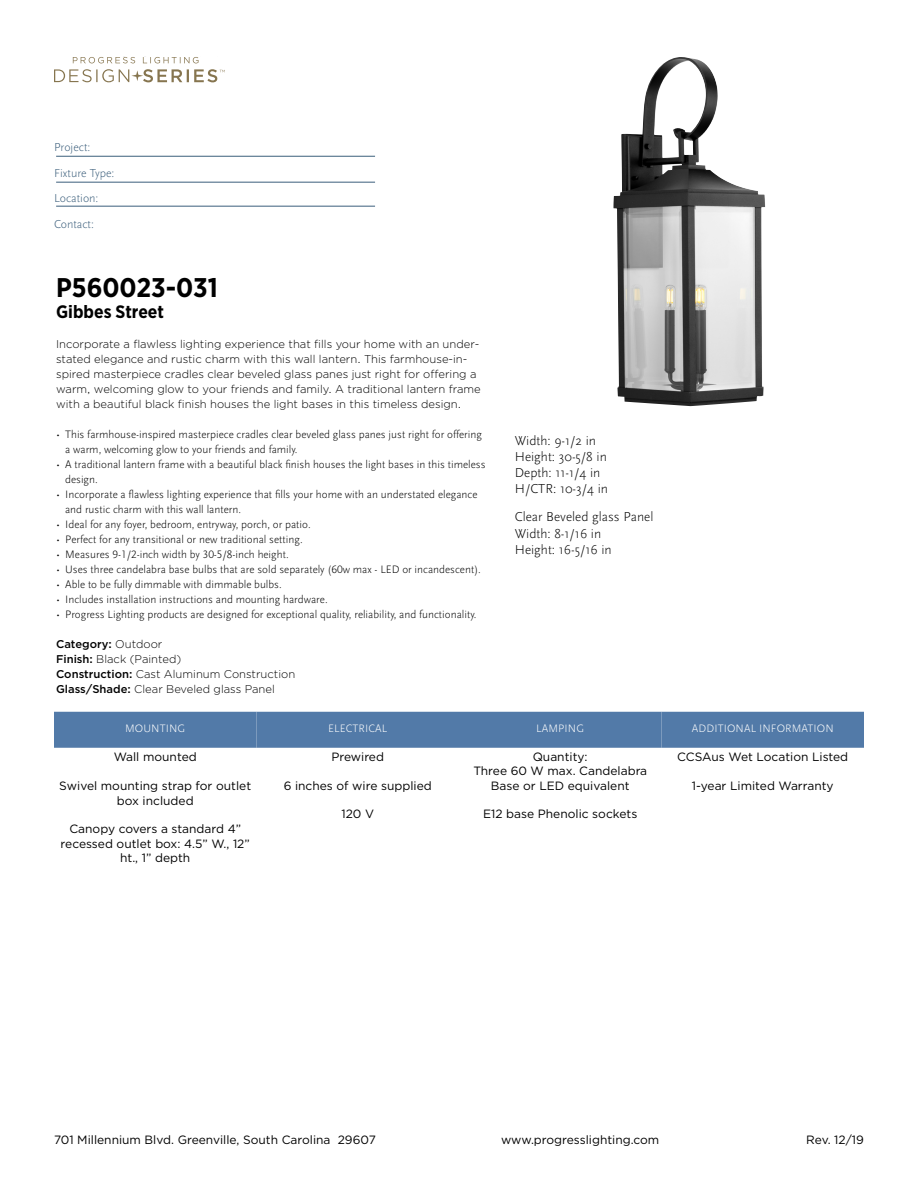
<style>
.page{position:relative;width:918px;height:1188px;background:#fff}
.page>*{position:absolute;margin:0;border:0;box-sizing:border-box;transform-origin:0 0}
.t1{font:700 27px "Gotham Narrow";color:#000}
.t2{font:700 18px "Gotham Narrow";color:#000}
.t3{font:300 13.5px/16.2px "Scala Sans Pro";color:#000}
.t4{font:12px/14.4px "Gotham";color:#000;text-align:center}
.t5{font:300 12px/25.5px "Scala Sans Pro";color:#3b5e7b}
.t6{font:300 11.25px/15px "Scala Sans Pro";color:#000}
.t7{font:300 11.25px/15px "Gotham";color:#000}
.t8{font:300 11.25px "Scala Sans Pro";letter-spacing:.01em;color:#fff}
.s1{font-weight:500}
</style>
<div class="page">
<svg style="left:54px;top:57px;width:171px;height:26px"></svg>
<hr style="left:56px;top:156px;width:319px;height:1px;background:#3b5e7b">
<hr style="left:56px;top:182px;width:319px;height:1px;background:#3b5e7b">
<hr style="left:56px;top:206px;width:319px;height:1px;background:#3b5e7b">
<img style="left:613px;top:57px;width:152px;height:349px">
<div style="left:54px;top:712px;width:202px;height:36px;background:#527aa8"></div>
<div style="left:256px;top:712px;width:203px;height:36px;background:#527aa8"></div>
<div style="left:459px;top:712px;width:203px;height:36px;background:#527aa8"></div>
<div style="left:662px;top:712px;width:202px;height:36px;background:#527aa8"></div>
<p class="t5" style="left:54px;top:135px;width:62px">Project:<br>Fixture Type:<br>Location:<br>Contact:</p>
<h1 class="t1" style="left:56px;top:270px;width:163px">P560023-031</h1>
<h2 class="t2" style="left:56px;top:300px;width:109px">Gibbes Street</h2>
<p class="t7" style="left:56px;top:336px;width:426px">Incorporate a flawless lighting experience that fills your home with an under&shy;stated elegance and rustic charm with this wall lantern. This farmhouse-in&shy;spired masterpiece cradles clear beveled glass panes just right for offering a warm, welcoming glow to your friends and family. A traditional lantern frame with a beautiful black finish houses the light bases in this timeless design.</p>
<p class="t6" style="left:65px;top:427px;width:418px;text-indent:-9px">• This farmhouse-inspired masterpiece cradles clear beveled glass panes just right for offering a warm, welcoming glow to your friends and family.</p>
<p class="t6" style="left:65px;top:457px;width:422px;text-indent:-9px">• A traditional lantern frame with a beautiful black finish houses the light bases in this timeless design.</p>
<p class="t6" style="left:65px;top:487px;width:414px;text-indent:-9px">• Incorporate a flawless lighting experience that fills your home with an understated elegance and rustic charm with this wall lantern.</p>
<p class="t6" style="left:56px;top:517px;width:256px">• Ideal for any foyer, bedroom, entryway, porch, or patio.</p>
<p class="t6" style="left:56px;top:532px;width:248px">• Perfect for any transitional or new traditional setting.</p>
<p class="t6" style="left:56px;top:547px;width:234px">• Measures 9-1/2-inch width by 30-5/8-inch height.</p>
<p class="t6" style="left:56px;top:562px;width:426px">• Uses three candelabra base bulbs that are sold separately (60w max - LED or incandescent).</p>
<p class="t6" style="left:56px;top:577px;width:227px">• Able to be fully dimmable with dimmable bulbs.</p>
<p class="t6" style="left:56px;top:592px;width:273px">• Includes installation instructions and mounting hardware.</p>
<p class="t6" style="left:56px;top:607px;width:422px">• Progress Lighting products are designed for exceptional quality, reliability, and functionality.</p>
<p class="t7" style="left:56px;top:636px;width:241px"><span class="s1">Category:</span> Outdoor<br><span class="s1">Finish:</span> Black (Painted)<br><span class="s1">Construction:</span> Cast Aluminum Construction<br><span class="s1">Glass/Shade:</span> Clear Beveled glass Panel</p>
<p class="t3" style="left:515px;top:432px;width:95px">Width: 9-1/2 in<br>Height: 30-5/8 in<br>Depth: 11-1/4 in<br>H/CTR: 10-3/4 in</p>
<p class="t3" style="left:515px;top:509px;width:140px">Clear Beveled glass Panel<br>Width: 8-1/16 in<br>Height: 16-5/16 in</p>
<p class="t8" style="left:125px;top:722px;width:62px">MOUNTING</p>
<p class="t4" style="left:114px;top:750px;width:84px">Wall mounted</p>
<p class="t4" style="left:59px;top:779px;width:193px">Swivel mounting strap for outlet box included</p>
<p class="t4" style="left:61px;top:822px;width:191px">Canopy covers a standard 4” recessed outlet box: 4.5” W., 12” ht., 1” depth</p>
<p class="t8" style="left:328px;top:722px;width:61px">ELECTRICAL</p>
<p class="t4" style="left:331px;top:749px;width:54px">Prewired</p>
<p class="t4" style="left:284px;top:778px;width:150px">6 inches of wire supplied</p>
<p class="t4" style="left:341px;top:807px;width:34px">120 V</p>
<p class="t8" style="left:536px;top:722px;width:49px">LAMPING</p>
<p class="t4" style="left:473px;top:749px;width:175px">Quantity:<br>Three 60 W max. Candelabra<br>Base or LED equivalent</p>
<p class="t4" style="left:483px;top:807px;width:156px">E12 base Phenolic sockets</p>
<p class="t8" style="left:692px;top:722px;width:143px">ADDITIONAL INFORMATION</p>
<p class="t4" style="left:677px;top:750px;width:173px">CCSAus Wet Location Listed</p>
<p class="t4" style="left:692px;top:779px;width:143px">1-year Limited Warranty</p>
<p class="t4" style="left:54px;top:1132px;width:323px">701 Millennium Blvd. Greenville, South Carolina 29607</p>
<p class="t4" style="left:501px;top:1132px;width:160px">www.progresslighting.com</p>
<p class="t4" style="left:806px;top:1132px;width:59px">Rev. 12/19</p>
</div>
